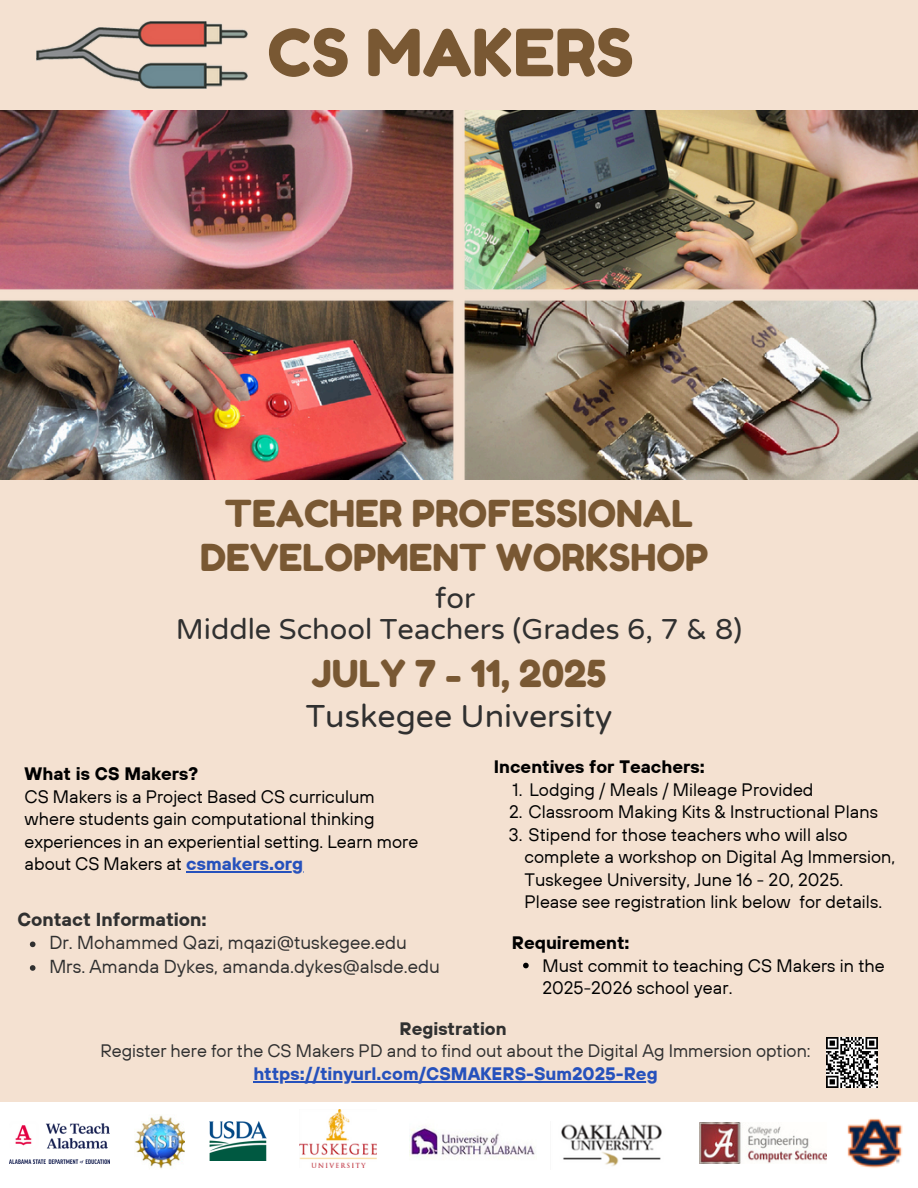
<style>
.page{position:relative;width:918px;height:1188px;background:#fff}
.page>*{position:absolute;margin:0;border:0;box-sizing:border-box;transform-origin:0 0}
.t1{font:64.95px "Fredoka One";color:#795833}
.t2{font:37.05px/43.8px "Fredoka One";color:#795833;text-align:center}
.t3{font:31.95px "Varela Round";color:#303030}
.t4{font:28.95px/31.5px "Varela Round";color:#303030;text-align:center}
.t5{font:18.75px "TT Hoves";color:#303030}
.t6{font:700 18.75px "TT Hoves";color:#303030}
.t7{font:18px/22.5px "TT Hoves";letter-spacing:.005em;color:#000}
.t8{font:18px "TT Hoves";color:#303030}
.t9{font:700 18px "TT Hoves";color:#000}
.t10{font:700 18px "TT Hoves";color:#2651bc}
.t11{font:700 18px "TT Hoves";color:#303030}
.s1{font-weight:700;color:#2651bc}
</style>
<div class="page">
<img style="left:699px;top:1123px;width:127px;height:40px">
<img style="left:9px;top:1123px;width:100px;height:40px">
<img style="left:135px;top:1115px;width:49px;height:54px">
<img style="left:561px;top:1124px;width:101px;height:42px">
<img style="left:209px;top:1121px;width:58px;height:40px">
<img style="left:409px;top:1126px;width:127px;height:33px">
<img style="left:300px;top:1110px;width:76px;height:57px">
<img style="left:847px;top:1118px;width:56px;height:50px">
<div style="left:0;top:0;width:918px;height:1101px;background:#f4e1d1"></div>
<img style="left:0;top:110px;width:918px;height:369px">
<img style="left:37px;top:22px;width:210px;height:66px">
<svg style="left:30px;top:942px;width:6px;height:5px"></svg>
<svg style="left:30px;top:965px;width:6px;height:6px"></svg>
<hr style="left:186px;top:871px;width:117px;height:1px;background:#2651bc">
<hr style="left:253px;top:1081px;width:405px;height:1px;background:#2651bc">
<svg style="left:523px;top:963px;width:6px;height:5px"></svg>
<img style="left:827px;top:1037px;width:51px;height:51px">
<h2 class="t1" style="left:267px;top:13px;width:368px">CS MAKERS</h2>
<p class="t2" style="left:200px;top:492px;width:510px">TEACHER PROFESSIONAL<br>DEVELOPMENT WORKSHOP</p>
<h1 class="t4" style="left:176px;top:583px;width:568px">for<br>Middle School Teachers (Grades 6, 7 &amp; 8)</h1>
<h3 class="t2" style="left:312px;top:651px;width:296px">JULY 7 - 11, 2025</h3>
<p class="t3" style="left:306px;top:698px;width:308px">Tuskegee University</p>
<p class="t9" style="left:25px;top:762px;width:175px">What is CS Makers?</p>
<p class="t7" style="left:25px;top:785px;width:395px">CS Makers is a Project Based CS curriculum where students gain computational thinking experiences in an experiential setting. Learn more about CS Makers at <span class="s1">csmakers.org</span></p>
<h2 class="t6" style="left:18px;top:907px;width:191px">Contact Information:</h2>
<h3 class="t5" style="left:49px;top:931px;width:359px">Dr. Mohammed Qazi, mqazi@tuskegee.edu</h3>
<h4 class="t5" style="left:49px;top:954px;width:392px">Mrs. Amanda Dykes, amanda.dykes@alsde.edu</h4>
<p class="t9" style="left:494px;top:755px;width:212px">Incentives for Teachers:</p>
<p class="t7" style="left:513px;top:778px;width:302px">1. Lodging / Meals / Mileage Provided</p>
<p class="t7" style="left:509px;top:800px;width:371px">2. Classroom Making Kits &amp; Instructional Plans</p>
<p class="t7" style="left:524px;top:823px;width:373px;text-indent:-16px">3. Stipend for those teachers who will also complete a workshop on Digital Ag Immersion, Tuskegee University, June 16 - 20, 2025.<br>Please see registration link below for details.</p>
<h4 class="t9" style="left:512px;top:931px;width:119px">Requirement:</h4>
<p class="t7" style="left:542px;top:954px;width:344px">Must commit to teaching CS Makers in the<br>2025-2026 school year.</p>
<h4 class="t11" style="left:400px;top:1017px;width:109px">Registration</h4>
<p class="t8" style="left:100px;top:1039px;width:712px">Register here for the CS Makers PD and to find out about the Digital Ag Immersion option:</p>
<p class="t10" style="left:253px;top:1062px;width:406px">https://tinyurl.com/CSMAKERS-Sum2025-Reg</p>
</div>
